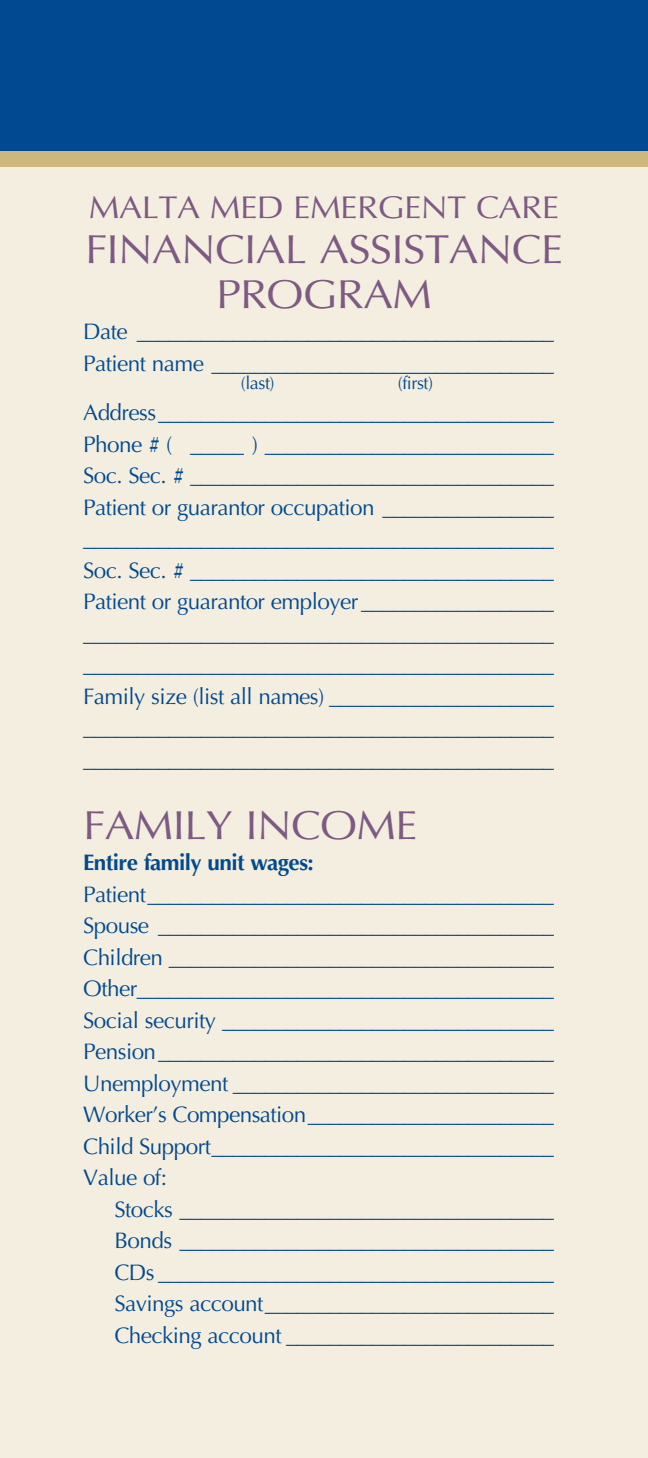
<style>
.page{position:relative;width:648px;height:1458px;background:#fff}
.page>*{position:absolute;margin:0;border:0;box-sizing:border-box;transform-origin:0 0}
.Cover_Title{font:40.5px/45px "Optima";letter-spacing:-.015em;color:#7d5983;text-align:center;scale:1.1 1}
.Cover_Title-2{font:31.5px "Optima";letter-spacing:-.015em;color:#7d5983;scale:1.1 1}
.Copy{font:22.5px/31.5px "Optima";letter-spacing:-.025em;color:#014990}
.Copy-2{font:700 22.5px "Optima";letter-spacing:-.025em;color:#014990}
.Copy-3{font:18px "Optima";letter-spacing:-.025em;color:#014990}
</style>
<div class="page">
<div style="left:0;top:122px;width:648px;height:1336px;background:#f3eedf"></div>
<div style="left:0;top:148px;width:648px;height:19px;background:#cdb77c"></div>
<div style="left:0;top:0;width:648px;height:151px;background:#014990"></div>
<p class="Cover_Title-2" style="left:89px;top:189px;width:429px">MALTA MED EMERGENT CARE</p>
<p class="Cover_Title" style="left:85px;top:227px;width:436px">FINANCIAL ASSISTANCE<br>PROGRAM</p>
<p class="Copy" style="left:83px;top:316px;width:472px">Date _______________________________________</p>
<p class="Copy" style="left:83px;top:348px;width:472px">Patient name ________________________________</p>
<p class="Copy-3" style="left:241px;top:372px;width:35px">(last)</p>
<p class="Copy-3" style="left:398px;top:372px;width:37px">(first)</p>
<p class="Copy" style="left:83px;top:397px;width:472px">Address_____________________________________</p>
<p class="Copy" style="left:83px;top:429px;width:472px">Phone # ( _____ ) ___________________________</p>
<p class="Copy" style="left:83px;top:460px;width:472px">Soc. Sec. # __________________________________</p>
<p class="Copy" style="left:83px;top:492px;width:472px">Patient or guarantor occupation ________________</p>
<p class="Copy" style="left:83px;top:523px;width:472px">____________________________________________<br>Soc. Sec. # __________________________________</p>
<p class="Copy" style="left:83px;top:586px;width:472px">Patient or guarantor employer __________________</p>
<p class="Copy" style="left:83px;top:618px;width:472px">____________________________________________ ____________________________________________</p>
<p class="Copy" style="left:83px;top:681px;width:472px">Family size (list all names) _____________________</p>
<p class="Copy" style="left:83px;top:712px;width:472px">____________________________________________</p>
<p class="Copy" style="left:83px;top:744px;width:472px">____________________________________________</p>
<p class="Cover_Title" style="left:83px;top:803px;width:305px">FAMILY INCOME</p>
<p class="Copy-2" style="left:83px;top:849px;width:232px">Entire family unit wages:</p>
<p class="Copy" style="left:83px;top:879px;width:472px">Patient______________________________________</p>
<p class="Copy" style="left:83px;top:910px;width:472px">Spouse _____________________________________</p>
<p class="Copy" style="left:83px;top:942px;width:472px">Children ____________________________________</p>
<p class="Copy" style="left:83px;top:973px;width:472px">Other_______________________________________</p>
<p class="Copy" style="left:83px;top:1005px;width:472px">Social security _______________________________</p>
<p class="Copy" style="left:83px;top:1036px;width:472px">Pension_____________________________________</p>
<p class="Copy" style="left:83px;top:1068px;width:472px">Unemployment ______________________________</p>
<p class="Copy" style="left:83px;top:1099px;width:472px">Worker’s Compensation_______________________</p>
<p class="Copy" style="left:83px;top:1131px;width:472px">Child Support________________________________</p>
<p class="Copy" style="left:83px;top:1162px;width:85px">Value of:</p>
<p class="Copy" style="left:114px;top:1194px;width:441px">Stocks ___________________________________</p>
<p class="Copy" style="left:114px;top:1225px;width:441px">Bonds ___________________________________</p>
<p class="Copy" style="left:114px;top:1257px;width:441px">CDs _____________________________________</p>
<p class="Copy" style="left:114px;top:1288px;width:441px">Savings account___________________________</p>
<p class="Copy" style="left:114px;top:1320px;width:441px">Checking account _________________________</p>
</div>
